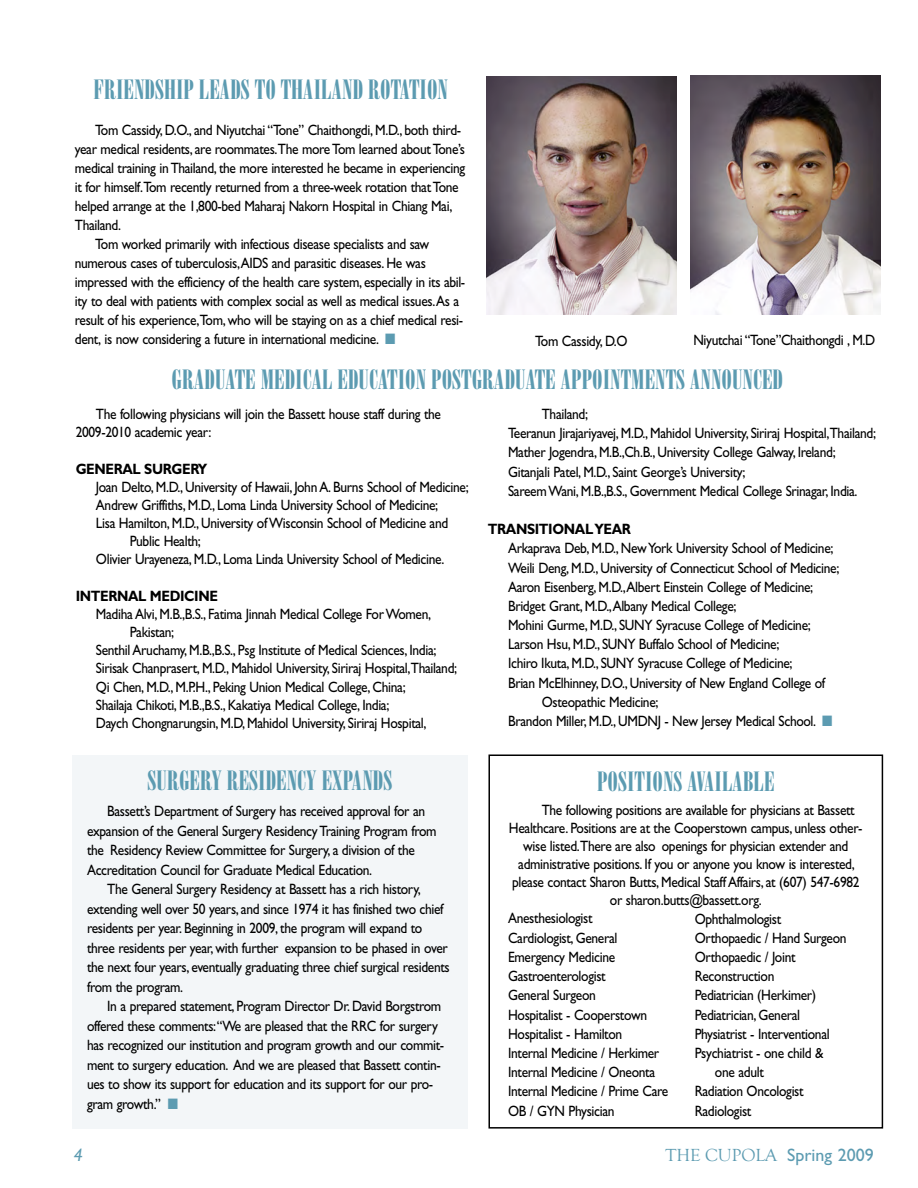
<style>
.page{position:relative;width:918px;height:1188px;background:#fff}
.page>*{position:absolute;margin:0;border:0;box-sizing:border-box;transform-origin:0 0}
.t1{font:27px "Bodoni Poster Compressed";color:#5c9bb1}
.t2{font:18px "Gill Sans";color:#5c9bb1}
.t3{font:italic 18px "Gill Sans";color:#5c9bb1}
.t4{font:15px/19.5px "Gill Sans";letter-spacing:-.025em;color:#000;scale:.9 1}
.t5{font:700 15px "Gill Sans";letter-spacing:-.03em;color:#000;scale:.9 1}
.s1{color:#5c9bb1}
.s2{font-family:"Goudy Old Style T"}
</style>
<div class="page">
<img style="left:486px;top:76px;width:190px;height:239px">
<div style="left:72px;top:756px;width:396px;height:373px;background:#f3f6f8"></div>
<img style="left:690px;top:76px;width:190px;height:239px">
<div style="left:488px;top:754px;width:395px;height:375px;border:2px solid #000"></div>
<h1 class="t1" style="left:94px;top:80px;width:356px">FRIENDSHIP LEADS TO THAILAND ROTATION</h1>
<p class="t4" style="left:95px;top:122px;width:408px">Tom Cassidy, D.O., and Niyutchai “Tone” Chaithongdi, M.D., both third-</p>
<p class="t4" style="left:75px;top:141px;width:435px">year medical residents, are roommates.The more Tom learned about Tone’s</p>
<p class="t4" style="left:75px;top:160px;width:435px">medical training in Thailand, the more interested he became in experiencing</p>
<p class="t4" style="left:75px;top:179px;width:428px">it for himself.Tom recently returned from a three-week rotation that Tone</p>
<p class="t4" style="left:75px;top:198px;width:421px">helped arrange at the 1,800-bed Maharaj Nakorn Hospital in Chiang Mai,</p>
<p class="t4" style="left:75px;top:217px;width:53px">Thailand.</p>
<p class="t4" style="left:95px;top:236px;width:373px">Tom worked primarily with infectious disease specialists and saw</p>
<p class="t4" style="left:75px;top:255px;width:392px">numerous cases of tuberculosis,AIDS and parasitic diseases. He was</p>
<p class="t4" style="left:75px;top:274px;width:435px">impressed with the efficiency of the health care system, especially in its abil-</p>
<p class="t4" style="left:75px;top:293px;width:428px">ity to deal with patients with complex social as well as medical issues.As a</p>
<p class="t4" style="left:75px;top:312px;width:433px">result of his experience,Tom, who will be staying on as a chief medical resi-</p>
<p class="t4" style="left:75px;top:331px;width:358px">dent, is now considering a future in international medicine. <span class="s1">■</span></p>
<p class="t4" style="left:535px;top:333px;width:104px">Tom Cassidy, D.O</p>
<p class="t4" style="left:693px;top:332px;width:204px">Niyutchai “Tone”Chaithongdi , M.D</p>
<h1 class="t1" style="left:172px;top:369px;width:613px">GRADUATE MEDICAL EDUCATION POSTGRADUATE APPOINTMENTS ANNOUNCED</h1>
<p class="t4" style="left:76px;top:407px;width:407px;line-height:18.1px;text-indent:20px">The following physicians will join the Bassett house staff during the<br>2009-2010 academic year:</p>
<p class="t5" style="left:76px;top:463px;width:148px">GENERAL SURGERY</p>
<p class="t4" style="left:96px;top:479px;width:416px">Joan Delto, M.D., University of Hawaii, John A. Burns School of Medicine;</p>
<p class="t4" style="left:96px;top:497px;width:382px">Andrew Griffiths, M.D., Loma Linda University School of Medicine;</p>
<p class="t4" style="left:96px;top:515px;width:393px">Lisa Hamilton, M.D., University of Wisconsin School of Medicine and</p>
<p class="t4" style="left:130px;top:533px;width:81px">Public Health;</p>
<p class="t4" style="left:96px;top:551px;width:389px">Olivier Urayeneza, M.D., Loma Linda University School of Medicine.</p>
<p class="t5" style="left:76px;top:591px;width:160px">INTERNAL MEDICINE</p>
<p class="t4" style="left:96px;top:606px;width:374px">Madiha Alvi, M.B.,B.S., Fatima Jinnah Medical College For Women,</p>
<p class="t4" style="left:130px;top:624px;width:51px">Pakistan;</p>
<p class="t4" style="left:96px;top:642px;width:380px">Senthil Aruchamy, M.B.,B.S., Psg Institute of Medical Sciences, India;</p>
<p class="t4" style="left:96px;top:660px;width:403px">Sirisak Chanprasert, M.D., Mahidol University, Siriraj Hospital,Thailand;</p>
<p class="t4" style="left:96px;top:678px;width:346px">Qi Chen, M.D., M.P.H., Peking Union Medical College, China;</p>
<p class="t4" style="left:96px;top:697px;width:328px">Shailaja Chikoti, M.B.,B.S., Kakatiya Medical College, India;</p>
<p class="t4" style="left:96px;top:715px;width:369px">Daych Chongnarungsin, M.D, Mahidol University, Siriraj Hospital,</p>
<h1 class="t1" style="left:148px;top:771px;width:246px">SURGERY RESIDENCY EXPANDS</h1>
<p class="t4" style="left:87px;top:803px;width:390px;text-indent:20px">Bassett’s Department of Surgery has received approval for an expansion of the General Surgery Residency Training Program from the Residency Review Committee for Surgery, a division of the Accreditation Council for Graduate Medical Education.</p>
<p class="t4" style="left:87px;top:881px;width:405px;text-indent:20px">The General Surgery Residency at Bassett has a rich history, extending well over 50 years, and since 1974 it has finished two chief residents per year. Beginning in 2009, the program will expand to three residents per year, with further expansion to be phased in over the next four years, eventually graduating three chief surgical residents from the program.</p>
<p class="t4" style="left:87px;top:998px;width:398px;text-indent:20px">In a prepared statement, Program Director Dr. David Borgstrom offered these comments:“We are pleased that the RRC for surgery has recognized our institution and program growth and our commit&shy;ment to surgery education. And we are pleased that Bassett contin&shy;ues to show its support for education and its support for our pro&shy;gram growth.” <span class="s1">■</span></p>
<p class="t4" style="left:508px;top:406px;width:410px;text-indent:34px">Thailand;<br>Teeranun Jirajariyavej, M.D., Mahidol University, Siriraj Hospital,Thailand; Mather Jogendra, M.B.,Ch.B., University College Galway, Ireland; Gitanjali Patel, M.D., Saint George’s University;<br>Sareem Wani, M.B.,B.S., Government Medical College Srinagar, India.</p>
<p class="t5" style="left:488px;top:524px;width:161px">TRANSITIONAL YEAR</p>
<p class="t4" style="left:508px;top:540px;width:363px">Arkaprava Deb, M.D., New York University School of Medicine;</p>
<p class="t4" style="left:508px;top:559px;width:370px">Weili Deng, M.D., University of Connecticut School of Medicine;</p>
<p class="t4" style="left:508px;top:579px;width:341px">Aaron Eisenberg, M.D.,Albert Einstein College of Medicine;</p>
<p class="t4" style="left:508px;top:598px;width:255px">Bridget Grant, M.D.,Albany Medical College;</p>
<p class="t4" style="left:508px;top:617px;width:338px">Mohini Gurme, M.D., SUNY Syracuse College of Medicine;</p>
<p class="t4" style="left:508px;top:636px;width:303px">Larson Hsu, M.D., SUNY Buffalo School of Medicine;</p>
<p class="t4" style="left:508px;top:655px;width:318px">Ichiro Ikuta, M.D., SUNY Syracuse College of Medicine;</p>
<p class="t4" style="left:508px;top:675px;width:354px">Brian McElhinney, D.O., University of New England College of</p>
<p class="t4" style="left:542px;top:694px;width:131px">Osteopathic Medicine;</p>
<p class="t4" style="left:508px;top:713px;width:362px">Brandon Miller, M.D., UMDNJ - New Jersey Medical School. <span class="s1">■</span></p>
<h1 class="t1" style="left:597px;top:771px;width:179px">POSITIONS AVAILABLE</h1>
<p class="t4" style="left:542px;top:802px;width:349px">The following positions are available for physicians at Bassett</p>
<p class="t4" style="left:509px;top:820px;width:394px">Healthcare. Positions are at the Cooperstown campus, unless other-</p>
<p class="t4" style="left:523px;top:838px;width:363px">wise listed.There are also openings for physician extender and</p>
<p class="t4" style="left:518px;top:856px;width:375px">administrative positions. If you or anyone you know is interested,</p>
<p class="t4" style="left:512px;top:874px;width:388px">please contact Sharon Butts, Medical Staff Affairs, at (607) 547-6982</p>
<p class="t4" style="left:610px;top:892px;width:170px">or sharon.butts@bassett.org.</p>
<p class="t4" style="left:508px;top:910px;width:95px">Anesthesiologist</p>
<p class="t4" style="left:508px;top:930px;width:123px">Cardiologist, General</p>
<p class="t4" style="left:508px;top:949px;width:121px">Emergency Medicine</p>
<p class="t4" style="left:508px;top:968px;width:110px">Gastroenterologist</p>
<p class="t4" style="left:508px;top:987px;width:99px">General Surgeon</p>
<p class="t4" style="left:508px;top:1006px;width:156px">Hospitalist - Cooperstown</p>
<p class="t4" style="left:508px;top:1026px;width:128px">Hospitalist - Hamilton</p>
<p class="t4" style="left:508px;top:1045px;width:170px">Internal Medicine / Herkimer</p>
<p class="t4" style="left:508px;top:1064px;width:165px">Internal Medicine / Oneonta</p>
<p class="t4" style="left:508px;top:1083px;width:180px">Internal Medicine / Prime Care</p>
<p class="t4" style="left:508px;top:1102px;width:120px">OB / GYN Physician</p>
<p class="t4" style="left:695px;top:910px;width:98px">Ophthalmologist</p>
<p class="t4" style="left:695px;top:930px;width:170px">Orthopaedic / Hand Surgeon</p>
<p class="t4" style="left:695px;top:949px;width:114px">Orthopaedic / Joint</p>
<p class="t4" style="left:695px;top:968px;width:90px">Reconstruction</p>
<p class="t4" style="left:695px;top:987px;width:137px">Pediatrician (Herkimer)</p>
<p class="t4" style="left:695px;top:1006px;width:119px">Pediatrician, General</p>
<p class="t4" style="left:695px;top:1026px;width:152px">Physiatrist - Interventional</p>
<p class="t4" style="left:695px;top:1045px;width:145px">Psychiatrist - one child &amp;</p>
<p class="t4" style="left:715px;top:1064px;width:56px">one adult</p>
<p class="t4" style="left:695px;top:1083px;width:123px">Radiation Oncologist</p>
<p class="t4" style="left:695px;top:1103px;width:64px">Radiologist</p>
<p class="t3" style="left:73px;top:1149px;width:11px">4</p>
<p class="t2" style="left:665px;top:1149px;width:210px"><span class="s2">THE CUPOLA</span> Spring 2009</p>
</div>
